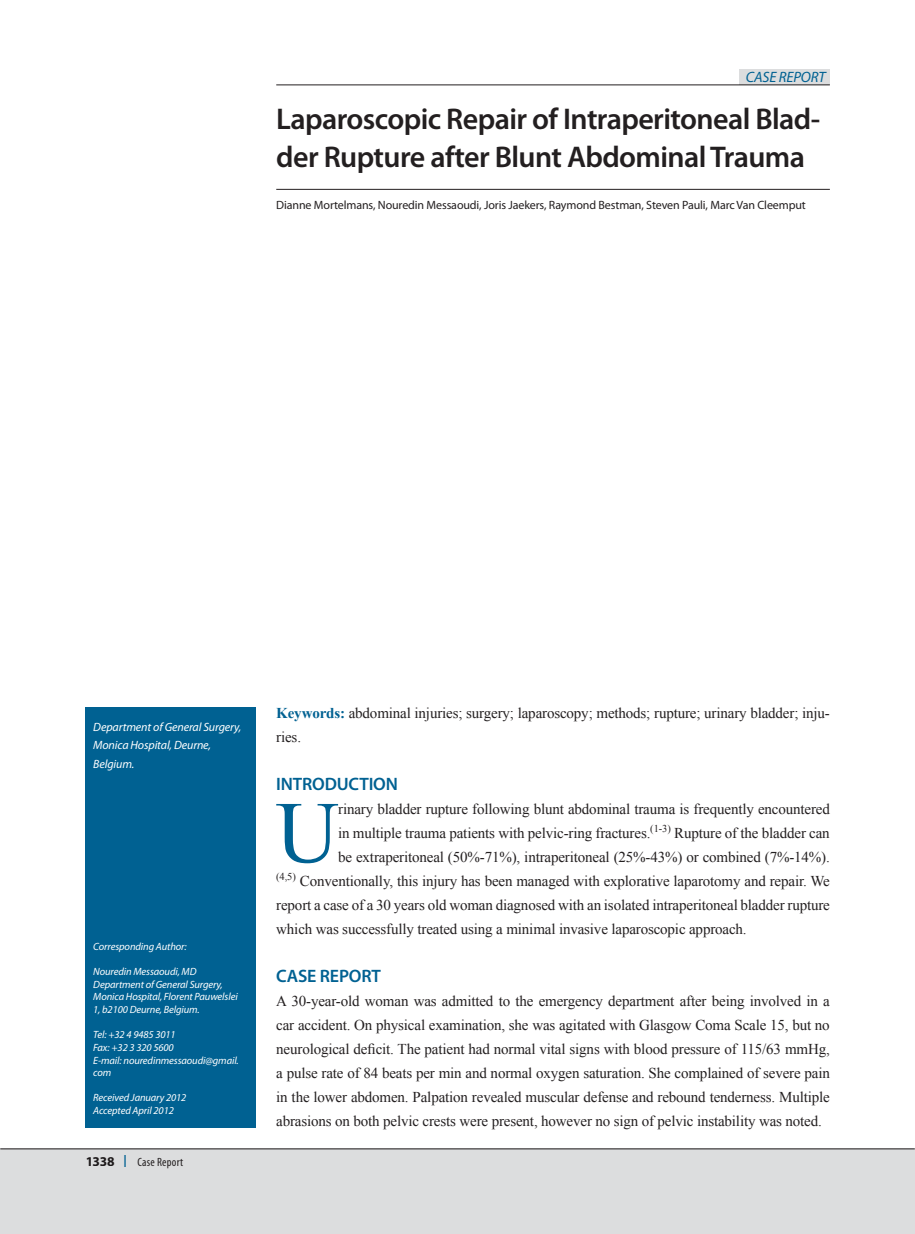
<style>
.page{position:relative;width:915px;height:1234px;background:#fff}
.page>*{position:absolute;margin:0;border:0;box-sizing:border-box;transform-origin:0 0}
.t1{font:87.45px "Times New Roman";color:#006192}
.t2{font:600 30px/37.8px "Myriad Pro";letter-spacing:-.02em;color:#231f20}
.t3{font:600 18px "Myriad Pro";letter-spacing:-.01em;color:#006192}
.t4{font:15px/24px "Times New Roman";letter-spacing:-.01em;color:#231f20}
.t5{font:italic 15px "Myriad Pro";letter-spacing:-.01em;color:#006192}
.t6{font:700 13.5px "Myriad Pro";color:#231f20}
.t7{font:12px "Myriad Pro";letter-spacing:-.01em;color:#231f20}
.t8{font:italic 12px/18.6px "Myriad Pro";letter-spacing:-.01em;color:#fff}
.t9{font:condensed 12px "Myriad Pro";letter-spacing:.02em;color:#231f20}
.t10{font:italic 10.5px/12.6px "Myriad Pro";letter-spacing:-.01em;color:#fff}
.s1{font-size:12px;color:#006192}
.s2{font-weight:700;color:#006192}
</style>
<div class="page">
<div style="left:0;top:1148px;width:914px;height:85px;background:#dcddde"></div>
<hr style="left:0;top:1148px;width:914px;height:1px;background:#231f20">
<hr style="left:276px;top:189px;width:553px;height:1px;background:#231f20">
<hr style="left:276px;top:85px;width:553px;height:1px;background:#231f20">
<div style="left:85px;top:707px;width:170px;height:420px;background:#006192"></div>
<div style="left:739px;top:69px;width:90px;height:15px;background:#dcddde"></div>
<p class="t5" style="left:745px;top:68px;width:81px">CASE REPORT</p>
<h2 class="t2" style="left:276px;top:99px;width:545px">Laparoscopic Repair of Intraperitoneal Blad&shy;der Rupture after Blunt Abdominal Trauma</h2>
<p class="t7" style="left:276px;top:197px;width:531px">Dianne Mortelmans, Nouredin Messaoudi, Joris Jaekers, Raymond Bestman, Steven Pauli, Marc Van Cleemput</p>
<p class="t8" style="left:93px;top:717px;width:149px">Department of General Surgery,<br>Monica Hospital, Deurne,<br>Belgium.</p>
<p class="t10" style="left:93px;top:939px;width:95px">Corresponding Author:</p>
<p class="t10" style="left:93px;top:965px;width:146px">Nouredin Messaoudi, MD<br>Department of General Surgery,<br>Monica Hospital, Florent Pauwelslei<br>1, b2100 Deurne, Belgium.</p>
<p class="t10" style="left:93px;top:1028px;width:147px">Tel: +32 4 9485 3011<br>Fax: +32 3 320 5600<br>E-mail: nouredinmessaoudi@gmail. com</p>
<p class="t10" style="left:93px;top:1091px;width:95px">Received January 2012<br>Accepted April 2012</p>
<p class="t6" style="left:85px;top:1152px;width:43px">1338 <span class="s1">|</span></p>
<p class="t9" style="left:137px;top:1153px;width:47px">Case Report</p>
<p class="t4" style="left:276px;top:700px;width:555px"><span class="s2">Keywords:</span> abdominal injuries; surgery; laparoscopy; methods; rupture; urinary bladder; inju&shy;ries.</p>
<p class="t3" style="left:276px;top:772px;width:123px">INTRODUCTION</p>
<h1 class="t1" style="left:276px;top:773px;width:65px">U</h1>
<p class="t4" style="left:338px;top:796px;width:493px">rinary bladder rupture following blunt abdominal trauma is frequently encountered</p>
<p class="t4" style="left:338px;top:820px;width:493px">in multiple trauma patients with pelvic-ring fractures.<sup>(1-3)</sup> Rupture of the bladder can</p>
<p class="t4" style="left:338px;top:844px;width:493px">be extraperitoneal (50%-71%), intraperitoneal (25%-43%) or combined (7%-14%).</p>
<p class="t4" style="left:276px;top:868px;width:555px"><sup>(4,5)</sup> Conventionally, this injury has been managed with explorative laparotomy and repair. We</p>
<p class="t4" style="left:276px;top:892px;width:555px">report a case of a 30 years old woman diagnosed with an isolated intraperitoneal bladder rupture</p>
<p class="t4" style="left:276px;top:916px;width:472px">which was successfully treated using a minimal invasive laparoscopic approach.</p>
<p class="t3" style="left:276px;top:964px;width:106px">CASE REPORT</p>
<p class="t4" style="left:276px;top:988px;width:555px;text-align:justify">A 30-year-old woman was admitted to the emergency department after being involved in a car accident. On physical examination, she was agitated with Glasgow Coma Scale 15, but no neurological deficit. The patient had normal vital signs with blood pressure of 115/63 mmHg, a pulse rate of 84 beats per min and normal oxygen saturation. She complained of severe pain in the lower abdomen. Palpation revealed muscular defense and rebound tenderness. Multiple abrasions on both pelvic crests were present, however no sign of pelvic instability was noted.</p>
</div>
